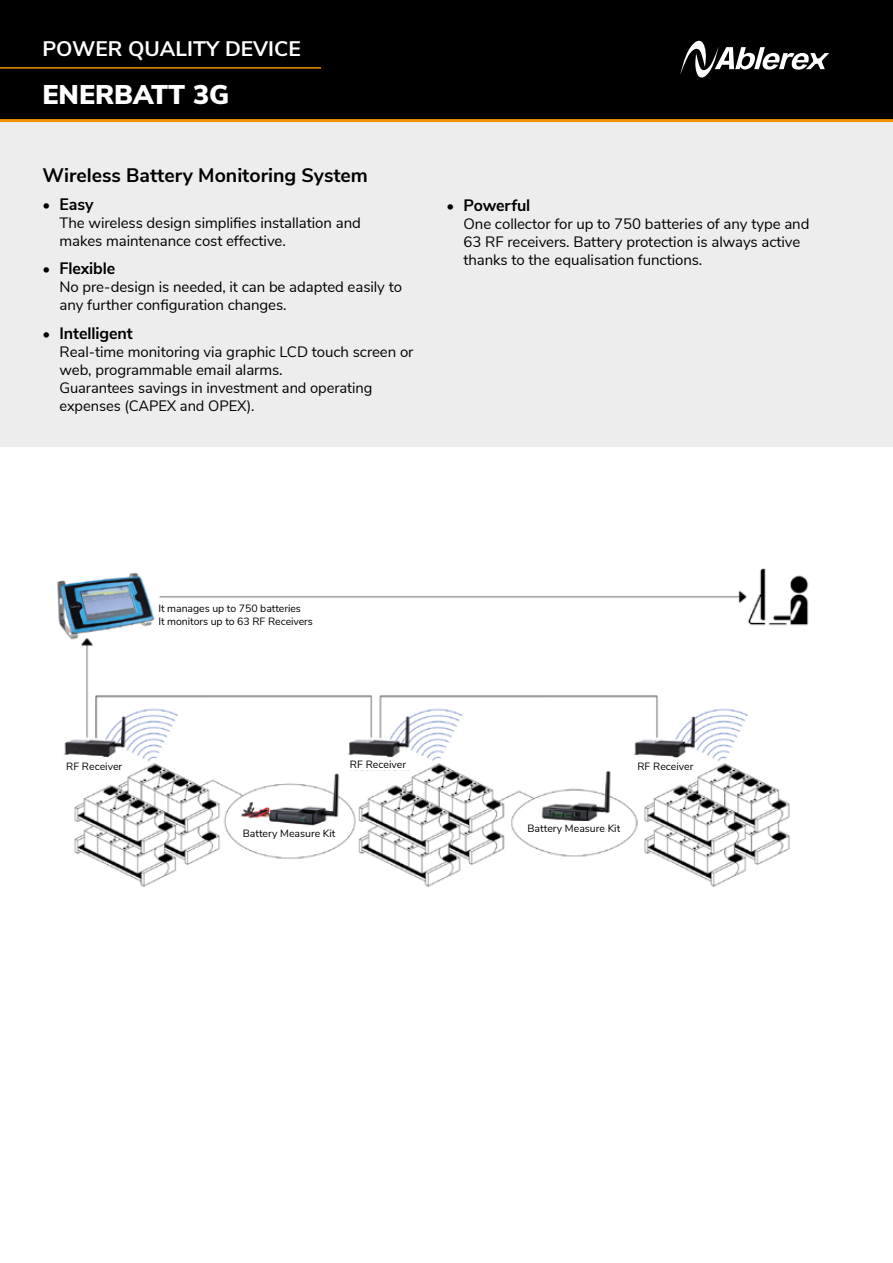
<style>
.page{position:relative;width:893px;height:1263px;background:#fff}
.page>*{position:absolute;margin:0;border:0;box-sizing:border-box;transform-origin:0 0}
.t1{font:900 27px "Nunito Sans";color:#fff}
.t2{font:700 21px "Nunito Sans";color:#fff}
.t3{font:700 19.5px "Nunito Sans";color:#000}
.t4{font:700 16.5px "Nunito Sans";letter-spacing:-.005em;color:#000}
.t5{font:15px/18px "Nunito Sans";letter-spacing:-.005em;color:#000}
.t6{font:10.5px/12.6px "Nunito Sans";color:#000}
.s1{font-weight:400;font-size:15px}
</style>
<div class="page">
<div style="left:0;top:121px;width:893px;height:325px;background:#ededed"></div>
<img style="left:57px;top:568px;width:752px;height:319px">
<div style="left:158px;top:601px;width:367px;height:30px;background:#fff"></div>
<div style="left:344px;top:758px;width:68px;height:11px;background:#fff"></div>
<div style="left:61px;top:759px;width:67px;height:12px;background:#fff"></div>
<div style="left:237px;top:826px;width:105px;height:14px;background:#fff"></div>
<div style="left:520px;top:822px;width:107px;height:15px;background:#fff"></div>
<div style="left:630px;top:759px;width:71px;height:12px;background:#fff"></div>
<div style="left:0;top:0;width:893px;height:119px;background:#000"></div>
<hr style="left:0;top:67px;width:321px;height:2px;background:#f39200">
<hr style="left:0;top:119px;width:893px;height:3px;background:#f39200">
<svg style="left:680px;top:40px;width:149px;height:38px"></svg>
<h2 class="t2" style="left:43px;top:34px;width:260px">POWER QUALITY DEVICE</h2>
<h1 class="t1" style="left:43px;top:75px;width:188px">ENERBATT 3G</h1>
<h3 class="t3" style="left:43px;top:161px;width:327px">Wireless Battery Monitoring System</h3>
<p class="t4" style="left:43px;top:192px;width:52px"><span class="s1">•</span> Easy</p>
<p class="t5" style="left:60px;top:213px;width:303px">The wireless design simplifies installation and makes maintenance cost effective.</p>
<p class="t4" style="left:43px;top:256px;width:74px"><span class="s1">•</span> Flexible</p>
<p class="t5" style="left:60px;top:277px;width:344px">No pre-design is needed, it can be adapted easily to any further configuration changes.</p>
<p class="t4" style="left:43px;top:321px;width:92px"><span class="s1">•</span> Intelligent</p>
<p class="t5" style="left:60px;top:341px;width:356px">Real-time monitoring via graphic LCD touch screen or web, programmable email alarms.<br>Guarantees savings in investment and operating expenses (CAPEX and OPEX).</p>
<p class="t4" style="left:446px;top:193px;width:85px"><span class="s1">•</span> Powerful</p>
<p class="t5" style="left:463px;top:214px;width:347px">One collector for up to 750 batteries of any type and<br>63 RF receivers. Battery protection is always active thanks to the equalisation functions.</p>
<p class="t6" style="left:158px;top:601px;width:156px">It manages up to 750 batteries<br>It monitors up to 63 RF Receivers</p>
<p class="t6" style="left:66px;top:759px;width:58px">RF Receiver</p>
<p class="t6" style="left:350px;top:758px;width:58px">RF Receiver</p>
<p class="t6" style="left:637px;top:759px;width:58px">RF Receiver</p>
<p class="t6" style="left:243px;top:826px;width:94px">Battery Measure Kit</p>
<p class="t6" style="left:527px;top:822px;width:94px">Battery Measure Kit</p>
</div>
